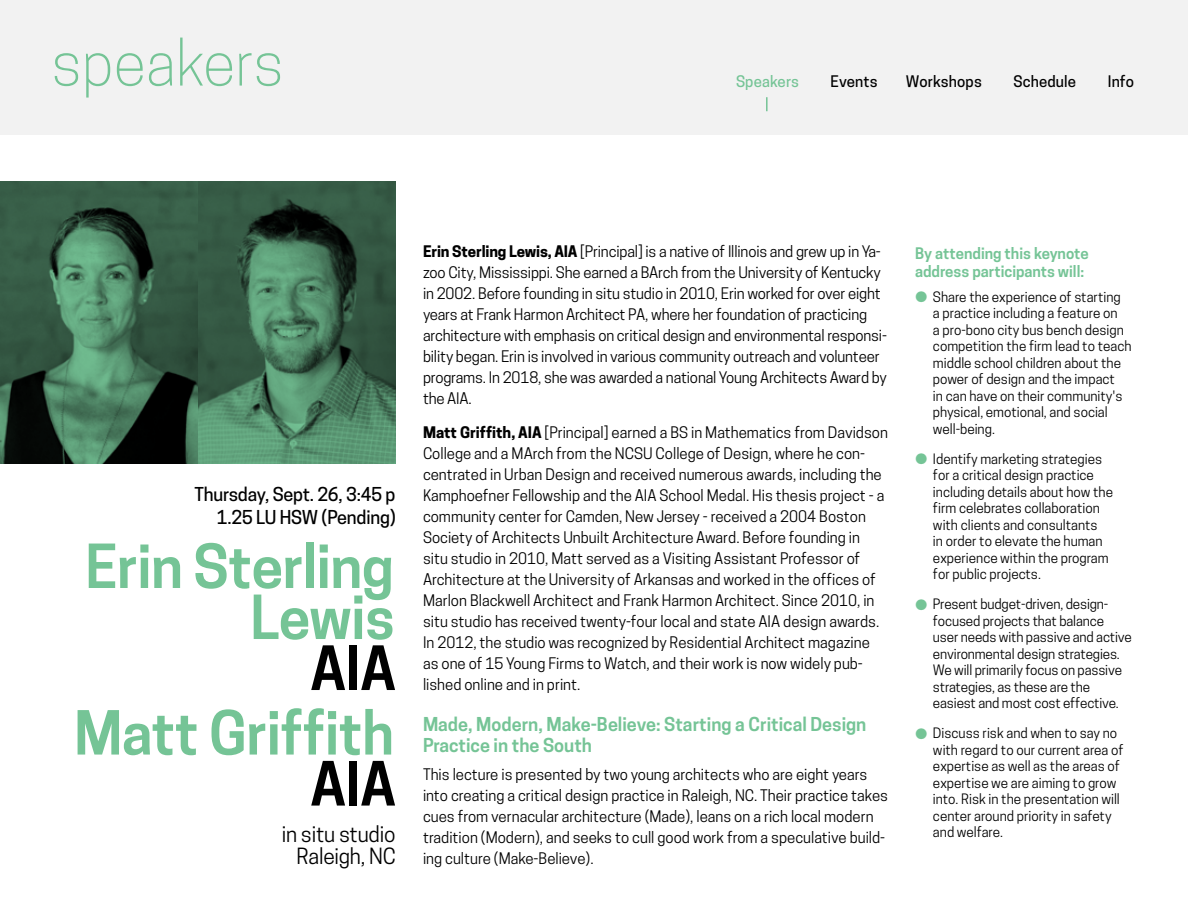
<style>
.page{position:relative;width:1188px;height:918px;background:#fff}
.page>*{position:absolute;margin:0;border:0;box-sizing:border-box;transform-origin:0 0}
.t1{font:300 60px "Cooper Hewitt";color:#75c496}
.t2{font:600 57px/51px "Cooper Hewitt";letter-spacing:-.01em;color:#75c496;text-align:right}
.t3{font:600 57px "Cooper Hewitt";letter-spacing:-.01em;color:#000}
.t4{font:21px/22.5px "Cooper Hewitt";letter-spacing:-.01em;color:#000;text-align:right}
.t5{font:600 18px/21px "Cooper Hewitt";color:#75c496}
.t6{font:500 18px/22.5px "Cooper Hewitt";letter-spacing:-.01em;color:#000;text-align:right}
.t7{font:15px/21px "Cooper Hewitt";color:#000}
.t8{font:600 15px/18px "Cooper Hewitt";color:#75c496}
.t9{font:500 15px "Cooper Hewitt";letter-spacing:.01em;color:#000}
.t10{font:500 15px "Cooper Hewitt";letter-spacing:.01em;color:#75c496}
.t11{font:13.5px/16.5px "Cooper Hewitt";color:#000}
.s1{font-weight:700}
.s2{color:#75c496}
</style>
<div class="page">
<div style="left:0;top:0;width:1188px;height:135px;background:#f2f2f2"></div>
<svg style="left:766px;top:97px;width:2px;height:14px"></svg>
<img style="left:0;top:181px;width:198px;height:283px">
<svg style="left:198px;top:181px;width:198px;height:283px;background:#406c53"></svg>
<h1 class="t1" style="left:51px;top:28px;width:235px">speakers</h1>
<p class="t10" style="left:736px;top:72px;width:64px">Speakers</p>
<p class="t9" style="left:831px;top:72px;width:49px">Events</p>
<p class="t9" style="left:906px;top:72px;width:77px">Workshops</p>
<p class="t9" style="left:1014px;top:72px;width:64px">Schedule</p>
<p class="t9" style="left:1108px;top:72px;width:28px">Info</p>
<p class="t6" style="left:194px;top:483px;width:203px">Thursday, Sept. 26, 3:45 p<br>1.25 LU HSW (Pending)</p>
<h2 class="t2" style="left:85px;top:541px;width:311px">Erin Sterling<br>Lewis</h2>
<h2 class="t3" style="left:310px;top:635px;width:87px">AIA</h2>
<h2 class="t2" style="left:74px;top:708px;width:322px">Matt Griffith</h2>
<h2 class="t3" style="left:310px;top:751px;width:87px">AIA</h2>
<h3 class="t4" style="left:282px;top:822px;width:116px">in situ studio<br>Raleigh, NC</h3>
<p class="t7" style="left:423px;top:240px;width:466px"><span class="s1">Erin Sterling Lewis, AIA</span> [Principal] is a native of Illinois and grew up in Ya&shy;zoo City, Mississippi. She earned a BArch from the University of Kentucky in 2002. Before founding in situ studio in 2010, Erin worked for over eight years at Frank Harmon Architect PA, where her foundation of practicing architecture with emphasis on critical design and environmental responsi&shy;bility began. Erin is involved in various community outreach and volunteer programs. In 2018, she was awarded a national Young Architects Award by the AIA.</p>
<p class="t7" style="left:423px;top:422px;width:466px"><span class="s1">Matt Griffith, AIA</span> [Principal] earned a BS in Mathematics from Davidson College and a MArch from the NCSU College of Design, where he con&shy;centrated in Urban Design and received numerous awards, including the Kamphoefner Fellowship and the AIA School Medal. His thesis project - a community center for Camden, New Jersey - received a 2004 Boston Society of Architects Unbuilt Architecture Award. Before founding in situ studio in 2010, Matt served as a Visiting Assistant Professor of Architecture at the University of Arkansas and worked in the offices of Marlon Blackwell Architect and Frank Harmon Architect. Since 2010, in situ studio has received twenty-four local and state AIA design awards.<br>In 2012, the studio was recognized by Residential Architect magazine as one of 15 Young Firms to Watch, and their work is now widely pub&shy;lished online and in print.</p>
<p class="t5" style="left:423px;top:714px;width:445px">Made, Modern, Make-Believe: Starting a Critical Design<br>Practice in the South</p>
<p class="t7" style="left:423px;top:764px;width:467px">This lecture is presented by two young architects who are eight years into creating a critical design practice in Raleigh, NC. Their practice takes cues from vernacular architecture (Made), leans on a rich local modern tradition (Modern), and seeks to cull good work from a speculative build&shy;ing culture (Make-Believe).</p>
<p class="t8" style="left:915px;top:244px;width:175px">By attending this keynote address participants will:</p>
<p class="t11" style="left:933px;top:288px;width:200px;text-indent:-18px"><span class="s2">●</span> Share the experience of starting<br>a practice including a feature on<br>a pro-bono city bus bench design competition the firm lead to teach middle school children about the power of design and the impact<br>in can have on their community's physical, emotional, and social well-being.</p>
<p class="t11" style="left:933px;top:450px;width:182px;text-indent:-18px"><span class="s2">●</span> Identify marketing strategies for a critical design practice including details about how the firm celebrates collaboration with clients and consultants<br>in order to elevate the human experience within the program for public projects.</p>
<p class="t11" style="left:933px;top:596px;width:200px;text-indent:-18px"><span class="s2">●</span> Present budget-driven, design&shy;focused projects that balance user needs with passive and active environmental design strategies.<br>We will primarily focus on passive strategies, as these are the easiest and most cost effective.</p>
<p class="t11" style="left:933px;top:725px;width:192px;text-indent:-18px"><span class="s2">●</span> Discuss risk and when to say no with regard to our current area of expertise as well as the areas of expertise we are aiming to grow into. Risk in the presentation will center around priority in safety and welfare.</p>
</div>
